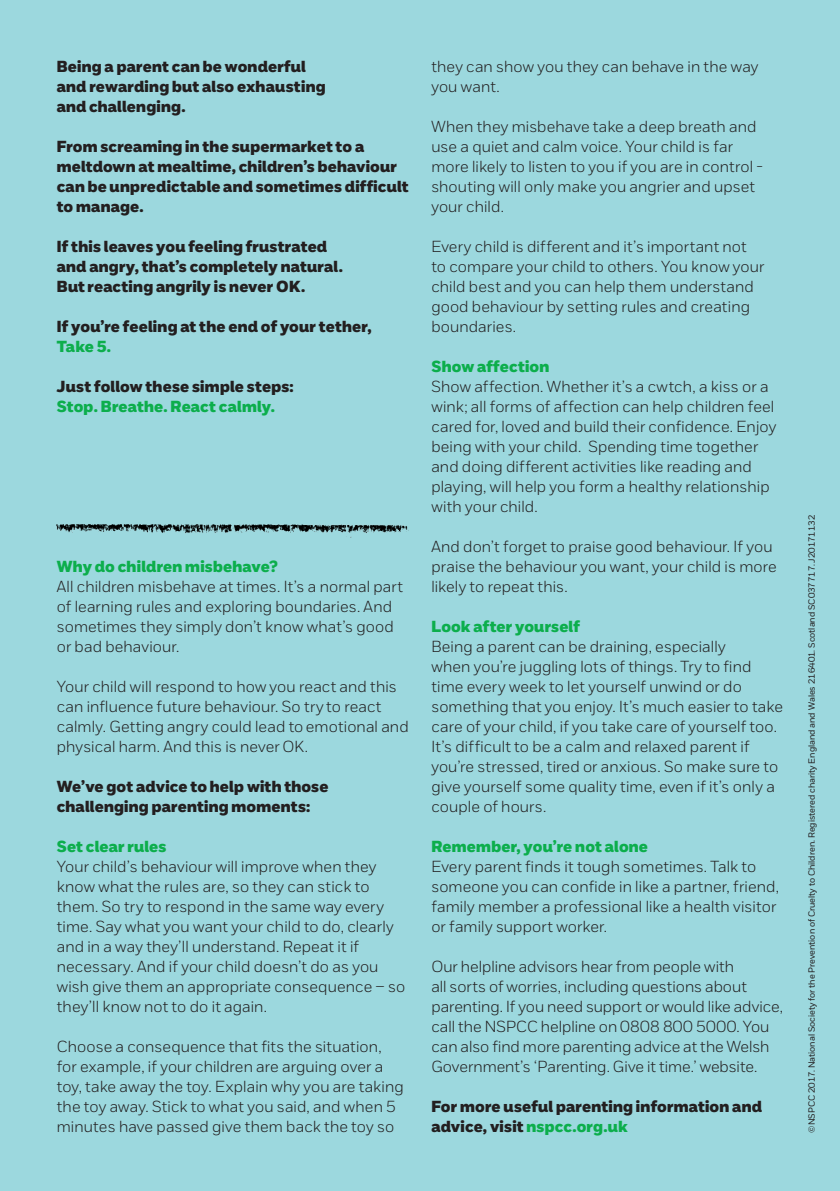
<style>
.page{position:relative;width:840px;height:1191px;background:#fff}
.page>*{position:absolute;margin:0;border:0;box-sizing:border-box;transform-origin:0 0}
.t1{font:300 16px/20px "NSPCC";letter-spacing:.01em;color:#231f20}
.t2{font:16px/20px "NSPCC Headline";letter-spacing:.015em;color:#231f20}
.t3{font:16px "NSPCC Headline";letter-spacing:.01em;color:#0cae4c}
.t4{font:9px "NSPCC";color:#231f20}
.s1{color:#0cae4c}
</style>
<div class="page">
<div style="left:0;top:0;width:839px;height:1191px;background:#9cd8de"></div>
<img style="left:57px;top:525px;width:351px;height:9px">
<p class="t2" style="left:57px;top:56px;width:270px">Being a parent can be wonderful and rewarding but also exhausting and challenging.</p>
<p class="t2" style="left:57px;top:136px;width:353px">From screaming in the supermarket to a meltdown at mealtime, children’s behaviour can be unpredictable and sometimes difficult to manage.</p>
<p class="t2" style="left:57px;top:236px;width:287px">If this leaves you feeling frustrated and angry, that’s completely natural.<br>But reacting angrily is never OK.</p>
<p class="t2" style="left:57px;top:316px;width:316px">If you’re feeling at the end of your tether,<br><span class="s1">Take 5.</span></p>
<p class="t2" style="left:57px;top:376px;width:238px">Just follow these simple steps:</p>
<p class="t3" style="left:57px;top:397px;width:220px">Stop. Breathe. React calmly.</p>
<p class="t3" style="left:57px;top:557px;width:222px">Why do children misbehave?</p>
<p class="t1" style="left:57px;top:576px;width:348px">All children misbehave at times. It’s a normal part of learning rules and exploring boundaries. And sometimes they simply don’t know what’s good or bad behaviour.</p>
<p class="t1" style="left:57px;top:676px;width:353px">Your child will respond to how you react and this can influence future behaviour. So try to react calmly. Getting angry could lead to emotional and physical harm. And this is never OK.</p>
<p class="t2" style="left:57px;top:776px;width:273px">We’ve got advice to help with those challenging parenting moments:</p>
<p class="t3" style="left:57px;top:837px;width:111px">Set clear rules</p>
<p class="t1" style="left:57px;top:856px;width:350px">Your child’s behaviour will improve when they know what the rules are, so they can stick to them. So try to respond in the same way every time. Say what you want your child to do, clearly and in a way they’ll understand. Repeat it if necessary. And if your child doesn’t do as you wish give them an appropriate consequence – so they’ll know not to do it again.</p>
<p class="t1" style="left:57px;top:1036px;width:348px">Choose a consequence that fits the situation, for example, if your children are arguing over a toy, take away the toy. Explain why you are taking the toy away. Stick to what you said, and when 5 minutes have passed give them back the toy so</p>
<p class="t1" style="left:431px;top:56px;width:328px">they can show you they can behave in the way you want.</p>
<p class="t1" style="left:431px;top:116px;width:333px">When they misbehave take a deep breath and use a quiet and calm voice. Your child is far more likely to listen to you if you are in control - shouting will only make you angrier and upset your child.</p>
<p class="t1" style="left:431px;top:236px;width:334px">Every child is different and it’s important not to compare your child to others. You know your child best and you can help them understand good behaviour by setting rules and creating boundaries.</p>
<p class="t3" style="left:431px;top:357px;width:119px">Show affection</p>
<p class="t1" style="left:431px;top:376px;width:346px">Show affection. Whether it’s a cwtch, a kiss or a wink; all forms of affection can help children feel cared for, loved and build their confidence. Enjoy being with your child. Spending time together and doing different activities like reading and playing, will help you form a healthy relationship with your child.</p>
<p class="t1" style="left:431px;top:536px;width:347px">And don’t forget to praise good behaviour. If you praise the behaviour you want, your child is more likely to repeat this.</p>
<p class="t3" style="left:431px;top:617px;width:150px">Look after yourself</p>
<p class="t1" style="left:431px;top:636px;width:353px">Being a parent can be draining, especially<br>when you’re juggling lots of things. Try to find time every week to let yourself unwind or do something that you enjoy. It’s much easier to take care of your child, if you take care of yourself too.<br>It’s difficult to be a calm and relaxed parent if you’re stressed, tired or anxious. So make sure to give yourself some quality time, even if it’s only a couple of hours.</p>
<p class="t3" style="left:431px;top:837px;width:218px">Remember, you’re not alone</p>
<p class="t1" style="left:431px;top:856px;width:349px">Every parent finds it tough sometimes. Talk to someone you can confide in like a partner, friend, family member a professional like a health visitor or family support worker.</p>
<p class="t1" style="left:431px;top:956px;width:353px">Our helpline advisors hear from people with<br>all sorts of worries, including questions about parenting. If you need support or would like advice, call the NSPCC helpline on 0808 800 5000. You can also find more parenting advice at the Welsh Government’s ‘Parenting. Give it time.’ website.</p>
<p class="t2" style="left:431px;top:1096px;width:332px">For more useful parenting information and advice, visit <span class="s1">nspcc.org.uk</span></p>
<p class="t4" style="left:805px;top:1132px;width:619px;rotate:-90deg">©NSPCC 2017. National Society for the Prevention of Cruelty to Children. Registered charity England and Wales 216401. Scotland SC037717. J20171132</p>
</div>
